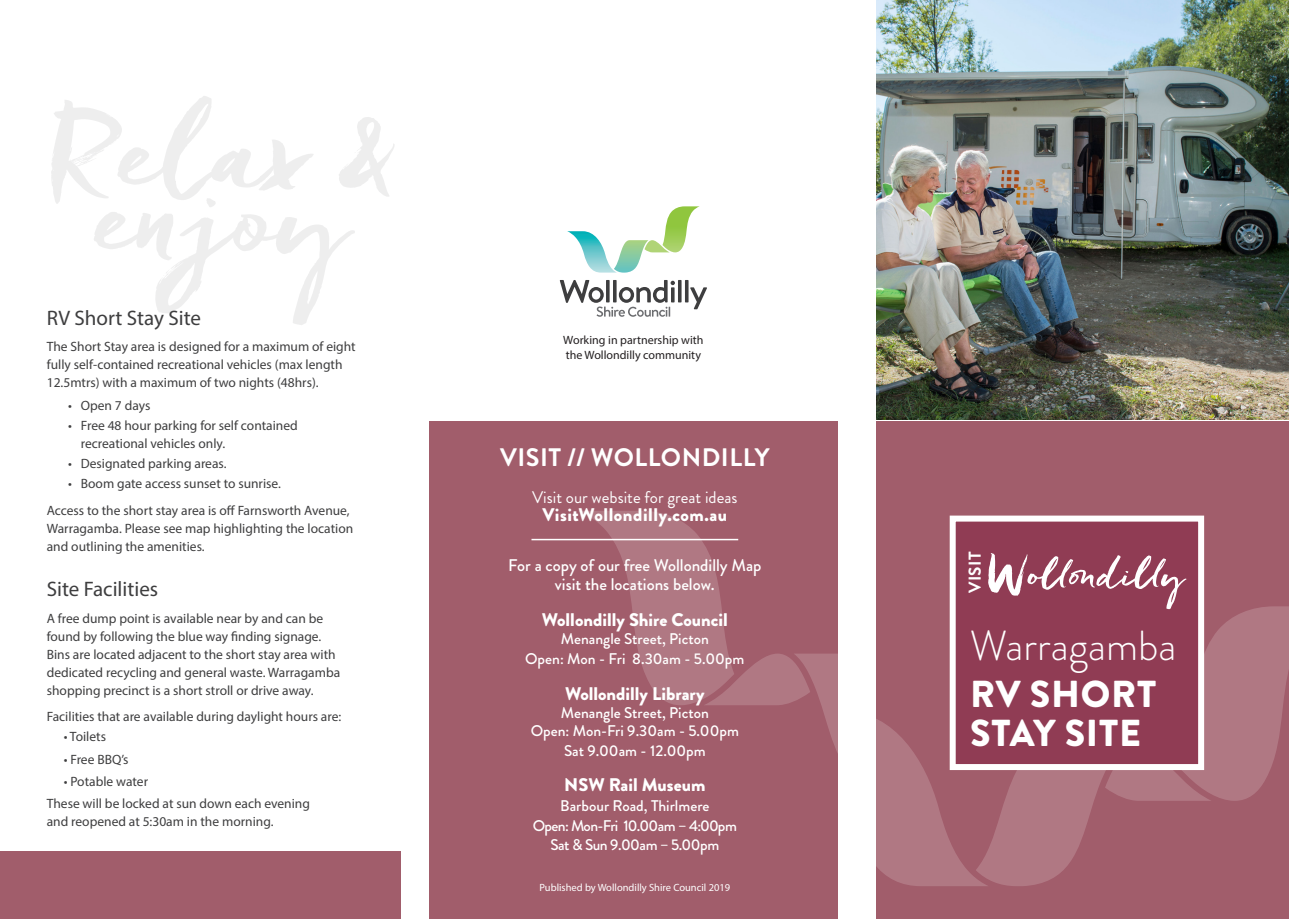
<style>
.page{position:relative;width:1289px;height:919px;background:#fff}
.page>*{position:absolute;margin:0;border:0;box-sizing:border-box;transform-origin:0 0}
.t1{font:300 42px "Brandon Grotesque";color:#fff}
.t2{font:900 37.5px/39px "Brandon Grotesque";letter-spacing:.02em;color:#fff}
.t3{font:700 25.35px "Brandon Grotesque";letter-spacing:.02em;color:#fff}
.Green_Intro_Copy{font:21px "Myriad Pro";color:#3e3e3f}
.t4{font:900 18.3px "Brandon Grotesque";color:#fff}
.t5{font:900 18.3px "Brandon Grotesque";letter-spacing:.03em;color:#fff}
.t6{font:700 17.25px "Brandon Grotesque";letter-spacing:.03em;color:#fff}
.t7{font:500 16.8px/19.6px "Brandon Grotesque";color:#fff;text-align:center}
.t8{font:16.8px "Brandon Grotesque";color:#fff}
.t9{font:500 15.45px/19.6px "Brandon Grotesque";color:#fff;text-align:center}
.t10{font:500 15.45px/19.6px "Brandon Grotesque";letter-spacing:-.03em;color:#fff;text-align:center}
.Body_Copy{font:13.5px/18px "Myriad Pro";color:#3e3e3f}
.Body_Copy-2{font:12px/15px "Myriad Pro";color:#231f20}
.t11{font:10.5px "Myriad Pro";color:#fff}
</style>
<div class="page">
<img style="left:877px;top:0;width:411px;height:419px">
<div style="left:877px;top:421px;width:411px;height:497px;background:#a15d6b"></div>
<div style="left:429px;top:421px;width:408px;height:497px;background:#a15d6b"></div>
<hr style="left:678px;top:280px;width:3px;height:22px;background:#3e3e3f">
<hr style="left:685px;top:280px;width:3px;height:22px;background:#3e3e3f">
<svg style="left:690px;top:287px;width:17px;height:22px"></svg>
<svg style="left:560px;top:280px;width:115px;height:37px"></svg>
<svg style="left:567px;top:206px;width:132px;height:66px"></svg>
<svg style="left:876px;top:606px;width:412px;height:280px"></svg>
<div style="left:949px;top:515px;width:255px;height:255px;background:#903c54;border:6px solid #fff"></div>
<svg style="left:577px;top:510px;width:261px;height:280px"></svg>
<div style="left:0;top:851px;width:400px;height:67px;background:#a15d6b"></div>
<hr style="left:531px;top:538px;width:207px;height:2px;background:#fff">
<svg style="left:988px;top:553px;width:198px;height:56px"></svg>
<p class="Green_Intro_Copy" style="left:47px;top:305px;width:156px">RV Short Stay Site</p>
<p class="Body_Copy" style="left:47px;top:338px;width:310px">The Short Stay area is designed for a maximum of eight fully self-contained recreational vehicles (max length<br>12.5mtrs) with a maximum of two nights (48hrs).</p>
<p class="Body_Copy" style="left:68px;top:396px;width:84px">• Open 7 days</p>
<p class="Body_Copy" style="left:81px;top:416px;width:218px;text-indent:-13px">• Free 48 hour parking for self contained recreational vehicles only.</p>
<p class="Body_Copy" style="left:68px;top:454px;width:160px">• Designated parking areas.</p>
<p class="Body_Copy" style="left:68px;top:474px;width:214px">• Boom gate access sunset to sunrise.</p>
<p class="Body_Copy" style="left:47px;top:501px;width:308px">Access to the short stay area is off Farnsworth Avenue,<br>Warragamba. Please see map highlighting the location and outlining the amenities.</p>
<p class="Green_Intro_Copy" style="left:47px;top:576px;width:113px">Site Facilities</p>
<p class="Body_Copy" style="left:47px;top:609px;width:295px">A free dump point is available near by and can be found by following the blue way finding signage.<br>Bins are located adjacent to the short stay area with dedicated recycling and general waste. Warragamba shopping precinct is a short stroll or drive away.</p>
<p class="Body_Copy" style="left:47px;top:707px;width:296px">Facilities that are available during daylight hours are:</p>
<p class="Body_Copy" style="left:64px;top:727px;width:44px">• Toilets</p>
<p class="Body_Copy" style="left:64px;top:750px;width:66px">• Free BBQ’s</p>
<p class="Body_Copy" style="left:64px;top:772px;width:86px">• Potable water</p>
<p class="Body_Copy" style="left:47px;top:794px;width:265px">These will be locked at sun down each evening and reopened at 5:30am in the morning.</p>
<p class="Body_Copy-2" style="left:563px;top:332px;width:142px">Working in partnership with the Wollondilly community</p>
<p class="t3" style="left:500px;top:439px;width:271px">VISIT // WOLLONDILLY</p>
<p class="t8" style="left:532px;top:485px;width:207px">Visit our website for great ideas</p>
<p class="t5" style="left:542px;top:501px;width:186px">VisitWollondilly.com.au</p>
<p class="t7" style="left:508px;top:555px;width:254px">For a copy of our free Wollondilly Map visit the locations below.</p>
<p class="t4" style="left:542px;top:606px;width:187px">Wollondilly Shire Council</p>
<p class="t9" style="left:525px;top:629px;width:220px">Menangle Street, Picton<br>Open: Mon - Fri 8.30am - 5.00pm</p>
<p class="t4" style="left:565px;top:680px;width:141px">Wollondilly Library</p>
<p class="t9" style="left:531px;top:703px;width:210px;line-height:18.3px">Menangle Street, Picton<br>Open: Mon-Fri 9.30am - 5.00pm</p>
<p class="t9" style="left:564px;top:740px;width:143px">Sat 9.00am - 12.00pm</p>
<p class="t4" style="left:564px;top:772px;width:143px">NSW Rail Museum</p>
<p class="t10" style="left:532px;top:796px;width:206px">Barbour Road, Thirlmere<br>Open: Mon-Fri 10.00am – 4:00pm<br>Sat &amp; Sun 9.00am – 5.00pm</p>
<p class="t11" style="left:539px;top:880px;width:192px">Published by Wollondilly Shire Council 2019</p>
<p class="t6" style="left:962px;top:593px;width:44px;rotate:-90deg">VISIT</p>
<p class="t1" style="left:969px;top:616px;width:208px">Warragamba</p>
<p class="t2" style="left:970px;top:675px;width:188px">RV SHORT<br>STAY SITE</p>
</div>
